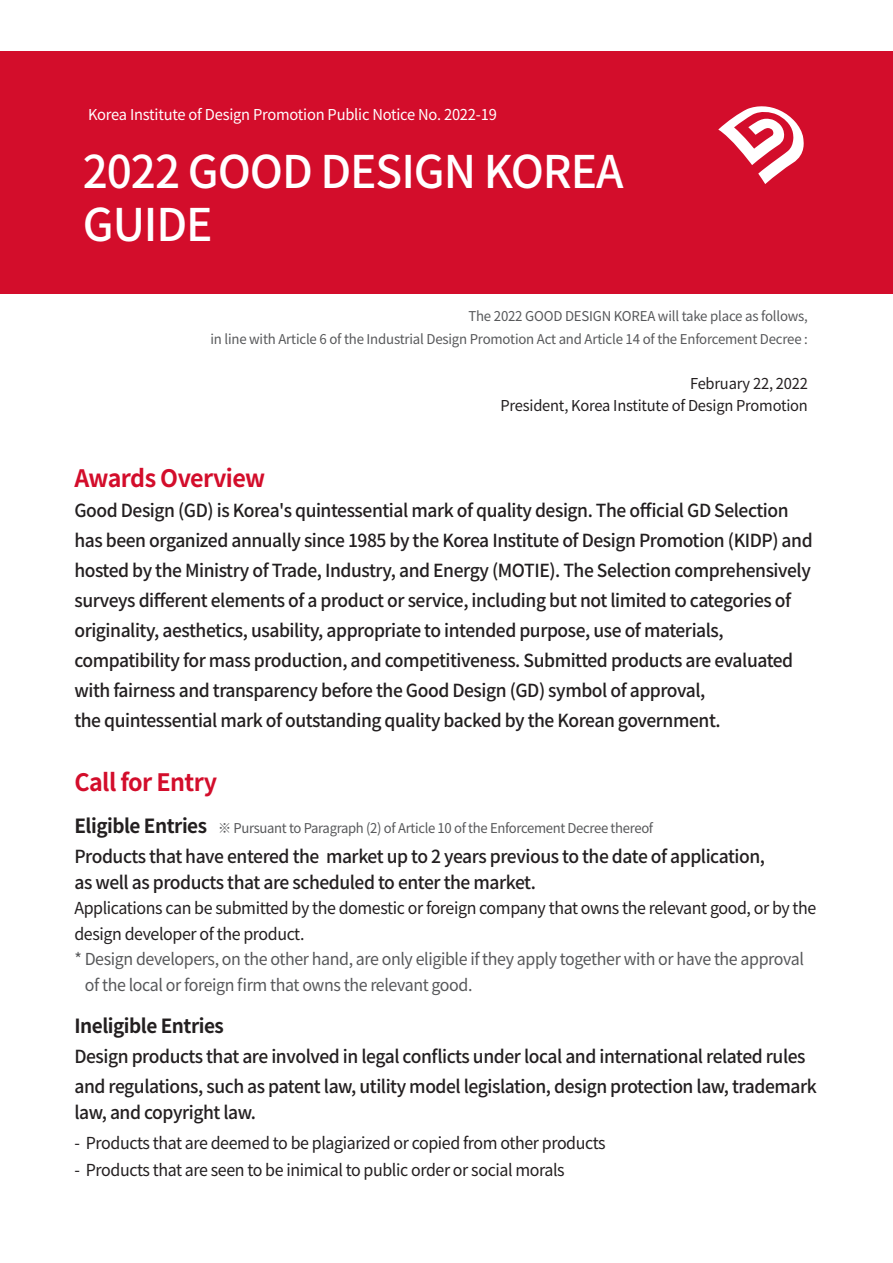
<style>
.page{position:relative;width:893px;height:1263px;background:#fff}
.page>*{position:absolute;margin:0;border:0;box-sizing:border-box;transform-origin:0 0}
.t1{font:500 45px/52.5px "Noto Sans CJ Kkr";letter-spacing:-.025em;color:#fff}
.t2{font:700 24px "Noto Sans CJ Kkr";letter-spacing:-.025em;color:#d30d2b}
.t3{font:700 19.5px "Noto Sans CJ Kkr";letter-spacing:-.025em;color:#231f20}
.t4{font:500 18px/30px "Noto Sans CJ Kkr";letter-spacing:-.025em;color:#231f20}
.t5{font:16.5px/25.5px "Noto Sans CJ Kkr";letter-spacing:-.025em;color:#231f20}
.t6{font:16.5px/25.5px "Noto Sans CJ Kkr";letter-spacing:-.025em;color:#57585a}
.t7{font:15px/22.5px "Noto Sans CJ Kkr";letter-spacing:-.015em;color:#231f20;text-align:right}
.t8{font:15px "Noto Sans CJ Kkr";letter-spacing:-.015em;color:#fff}
.t9{font:13.5px/22.5px "Noto Sans CJ Kkr";letter-spacing:-.015em;color:#57585a;text-align:right}
.s1{font-weight:700;font-size:19.5px;color:#231f20}
</style>
<div class="page">
<div style="left:0;top:51px;width:893px;height:242px;background:#d30d2b"></div>
<svg style="left:718px;top:106px;width:86px;height:78px"></svg>
<p class="t8" style="left:88px;top:106px;width:410px">Korea Institute of Design Promotion Public Notice No. 2022-19</p>
<h1 class="t1" style="left:83px;top:147px;width:542px">2022 GOOD DESIGN KOREA<br>GUIDE</h1>
<p class="t9" style="left:210px;top:305px;width:599px">The 2022 GOOD DESIGN KOREA will take place as follows,<br>in line with Article 6 of the Industrial Design Promotion Act and Article 14 of the Enforcement Decree :</p>
<p class="t7" style="left:501px;top:372px;width:309px">February 22, 2022<br>President, Korea Institute of Design Promotion</p>
<h2 class="t2" style="left:74px;top:465px;width:192px">Awards Overview</h2>
<p class="t4" style="left:74px;top:496px;width:740px">Good Design (GD) is Korea's quintessential mark of quality design. The official GD Selection has been organized annually since 1985 by the Korea Institute of Design Promotion (KIDP) and hosted by the Ministry of Trade, Industry, and Energy (MOTIE). The Selection comprehensively surveys different elements of a product or service, including but not limited to categories of originality, aesthetics, usability, appropriate to intended purpose, use of materials, compatibility for mass production, and competitiveness. Submitted products are evaluated with fairness and transparency before the Good Design (GD) symbol of approval,<br>the quintessential mark of outstanding quality backed by the Korean government.</p>
<h2 class="t2" style="left:74px;top:769px;width:144px">Call for Entry</h2>
<p class="t9" style="left:74px;top:817px;width:580px"><span class="s1">Eligible Entries</span> ※ Pursuant to Paragraph (2) of Article 10 of the Enforcement Decree thereof</p>
<p class="t4" style="left:74px;top:844px;width:692px;line-height:25.5px">Products that have entered the market up to 2 years previous to the date of application, as well as products that are scheduled to enter the market.</p>
<p class="t5" style="left:74px;top:896px;width:743px">Applications can be submitted by the domestic or foreign company that owns the relevant good, or by the design developer of the product.</p>
<p class="t6" style="left:85px;top:947px;width:720px;text-indent:-10px">* Design developers, on the other hand, are only eligible if they apply together with or have the approval of the local or foreign firm that owns the relevant good.</p>
<p class="t3" style="left:74px;top:1015px;width:151px">Ineligible Entries</p>
<p class="t4" style="left:74px;top:1042px;width:744px">Design products that are involved in legal conflicts under local and international related rules and regulations, such as patent law, utility model legislation, design protection law, trademark</p>
<p class="t4" style="left:74px;top:1097px;width:183px">law, and copyright law.</p>
<p class="t5" style="left:74px;top:1130px;width:533px">- Products that are deemed to be plagiarized or copied from other products</p>
<p class="t5" style="left:74px;top:1157px;width:492px">- Products that are seen to be inimical to public order or social morals</p>
</div>
